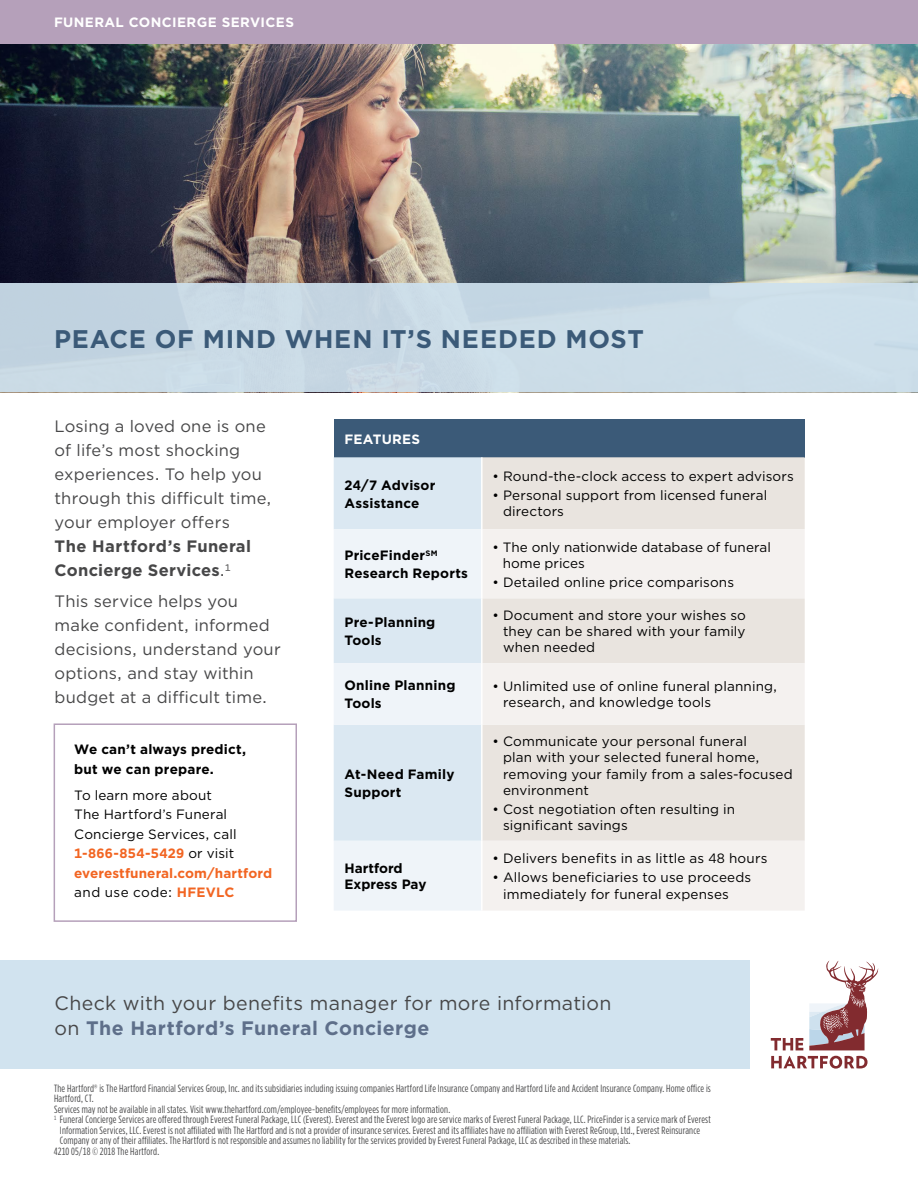
<style>
.page{position:relative;width:918px;height:1188px;background:#fff}
.page>*{position:absolute;margin:0;border:0;box-sizing:border-box;transform-origin:0 0}
.t1{font:700 25.5px "Gotham";letter-spacing:.03em;color:#3b5a78}
.t2{font:19.5px/25.5px "Gotham";letter-spacing:.02em;color:#474748}
.t3{font:16.5px/24px "Gotham";letter-spacing:.01em;color:#474748}
.t4{font:700 16.5px/24px "Gotham";letter-spacing:.02em;color:#474748}
.t5{font:13.5px/16.2px "Gotham";letter-spacing:.01em;color:#000}
.t6{font:700 13.5px/18px "Gotham";letter-spacing:.015em;color:#000}
.t7{font:700 13.5px "Gotham";letter-spacing:.03em;color:#fff}
.t8{font:10.5px "Gotham Condensed";letter-spacing:.015em;color:#474748}
.s1{font-weight:400}
.s2{font-weight:700;color:#f26522}
.s3{font-weight:700;color:#5e6f8a}
</style>
<div class="page">
<div style="left:54px;top:723px;width:243px;height:199px;border:2px solid #b5a0ba"></div>
<img style="left:0;top:43px;width:918px;height:240px">
<div style="left:334px;top:419px;width:471px;height:38px;background:#3b5a78"></div>
<div style="left:334px;top:457px;width:147px;height:72px;background:#dbe8f2"></div>
<div style="left:483px;top:457px;width:322px;height:72px;background:#e9e4df"></div>
<svg style="left:334px;top:529px;width:147px;height:381px;fill:#eff4f9"></svg>
<svg style="left:483px;top:529px;width:322px;height:381px;fill:#f4f1ef"></svg>
<div style="left:0;top:0;width:918px;height:43px;background:#b5a0ba"></div>
<div style="left:0;top:283px;width:918px;height:109px;background:#cbdce7"></div>
<div style="left:0;top:961px;width:750px;height:108px;background:#cee1ee"></div>
<svg style="left:771px;top:1038px;width:32px;height:12px"></svg>
<svg style="left:771px;top:1056px;width:97px;height:13px"></svg>
<svg style="left:809px;top:961px;width:69px;height:89px"></svg>
<p class="t7" style="left:54px;top:13px;width:242px">FUNERAL CONCIERGE SERVICES</p>
<h1 class="t1" style="left:54px;top:322px;width:592px">PEACE OF MIND WHEN IT’S NEEDED MOST</h1>
<h3 class="t3" style="left:55px;top:414px;width:218px">Losing a loved one is one of life’s most shocking experiences. To help you through this difficult time, your employer offers</h3>
<h3 class="t4" style="left:55px;top:535px;width:198px">The Hartford’s Funeral<br>Concierge Services<span class="s1">.1</span></h3>
<h3 class="t3" style="left:55px;top:589px;width:228px">This service helps you make confident, informed decisions, understand your options, and stay within budget at a difficult time.</h3>
<p class="t6" style="left:74px;top:740px;width:174px;line-height:19.5px">We can’t always predict, but we can prepare.</p>
<p class="t5" style="left:74px;top:785px;width:199px;line-height:19.5px">To learn more about<br>The Hartford’s Funeral<br>Concierge Services, call<br><span class="s2">1-866-854-5429</span> or visit <span class="s2">everestfuneral.com/hartford </span>and use code: <span class="s2">HFEVLC</span></p>
<p class="t7" style="left:345px;top:430px;width:77px">FEATURES</p>
<p class="t6" style="left:345px;top:476px;width:92px">24/7 Advisor<br>Assistance</p>
<p class="t5" style="left:493px;top:468px;width:303px">• Round-the-clock access to expert advisors</p>
<p class="t5" style="left:503px;top:487px;width:266px;text-indent:-11px">• Personal support from licensed funeral directors</p>
<p class="t6" style="left:345px;top:546px;width:125px">PriceFinder<sup>SM<br></sup>Research Reports</p>
<p class="t5" style="left:503px;top:538px;width:270px;text-indent:-10px">• The only nationwide database of funeral home prices</p>
<p class="t5" style="left:493px;top:574px;width:243px">• Detailed online price comparisons</p>
<p class="t6" style="left:345px;top:613px;width:92px">Pre-Planning<br>Tools</p>
<p class="t5" style="left:503px;top:607px;width:244px;text-align:justify;text-indent:-11px">• Document and store your wishes so they can be shared with your family when needed</p>
<p class="t6" style="left:345px;top:676px;width:112px">Online Planning<br>Tools</p>
<p class="t5" style="left:503px;top:678px;width:276px;text-indent:-11px">• Unlimited use of online funeral planning, research, and knowledge tools</p>
<p class="t6" style="left:345px;top:765px;width:111px">At-Need Family<br>Support</p>
<p class="t6" style="left:345px;top:860px;width:83px;line-height:16.2px">Hartford<br>Express Pay</p>
<p class="t5" style="left:503px;top:733px;width:291px;text-indent:-11px">• Communicate your personal funeral<br>plan with your selected funeral home, removing your family from a sales-focused environment</p>
<p class="t5" style="left:503px;top:801px;width:234px;text-indent:-11px">• Cost negotiation often resulting in significant savings</p>
<p class="t5" style="left:493px;top:850px;width:276px">• Delivers benefits in as little as 48 hours</p>
<p class="t5" style="left:503px;top:869px;width:250px;text-indent:-11px">• Allows beneficiaries to use proceeds immediately for funeral expenses</p>
<h2 class="t2" style="left:55px;top:990px;width:558px">Check with your benefits manager for more information on <span class="s3">The Hartford’s Funeral Concierge</span></h2>
<p class="t8" style="left:54px;top:1082px;width:658px">The Hartford® is The Hartford Financial Services Group, Inc. and its subsidiaries including issuing companies Hartford Life Insurance Company and Hartford Life and Accident Insurance Company. Home office is</p>
<p class="t8" style="left:54px;top:1093px;width:41px">Hartford, CT.</p>
<p class="t8" style="left:54px;top:1103px;width:398px">Services may not be available in all states. Visit www.thehartford.com/employee-benefits/employees for more information.</p>
<p class="t8" style="left:54px;top:1114px;width:658px"><sup>1</sup> Funeral Concierge Services are offered through Everest Funeral Package, LLC (Everest). Everest and the Everest logo are service marks of Everest Funeral Package, LLC. PriceFinder is a service mark of Everest</p>
<p class="t8" style="left:60px;top:1124px;width:642px">Information Services, LLC. Everest is not affiliated with The Hartford and is not a provider of insurance services. Everest and its affiliates have no affiliation with Everest ReGroup, Ltd., Everest Reinsurance</p>
<p class="t8" style="left:60px;top:1135px;width:572px">Company or any of their affiliates. The Hartford is not responsible and assumes no liability for the services provided by Everest Funeral Package, LLC as described in these materials.</p>
<p class="t8" style="left:54px;top:1145px;width:107px">4210 05/18 © 2018 The Hartford.</p>
</div>
